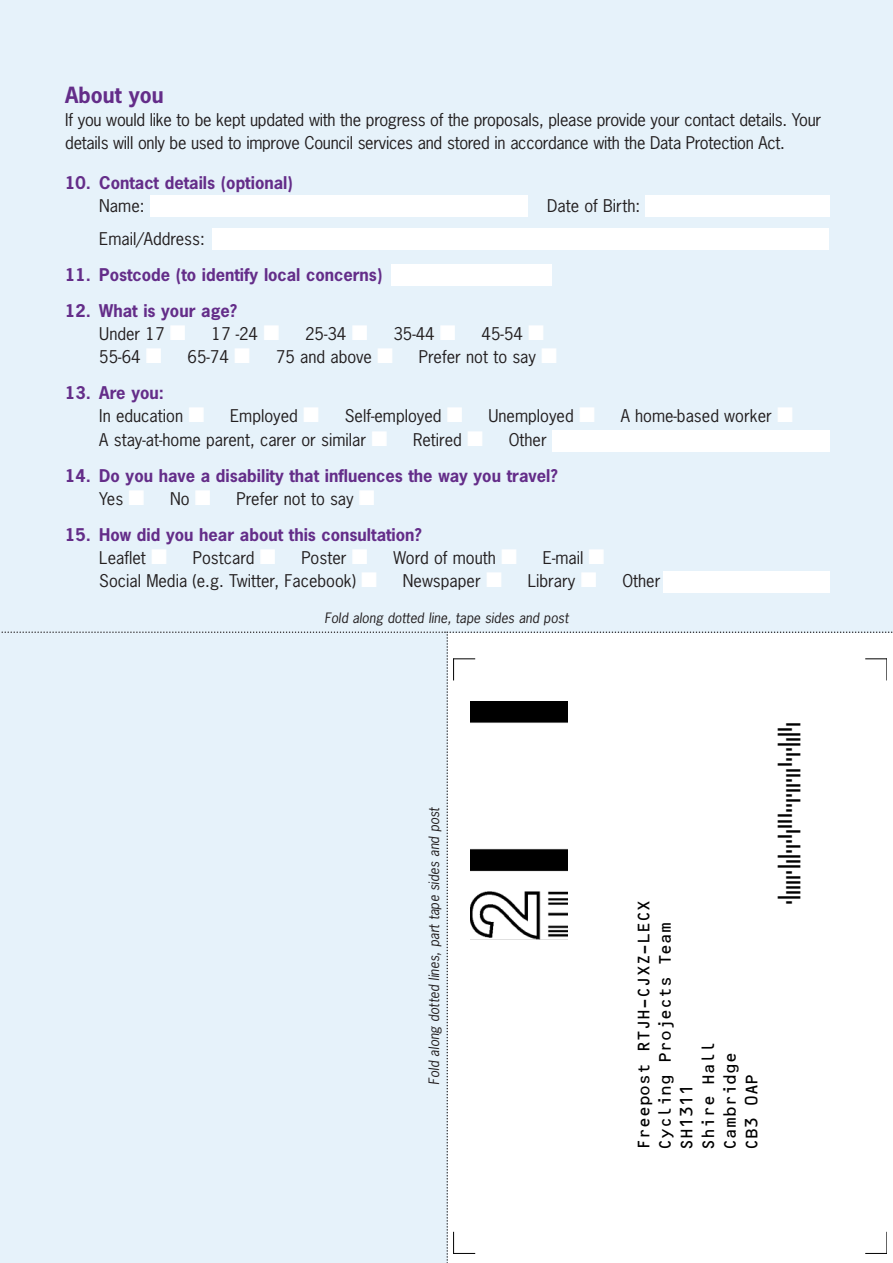
<style>
.page{position:relative;width:893px;height:1263px;background:#e6f2fa}
.page>*{position:absolute;margin:0;border:0;box-sizing:border-box;transform-origin:0 0}
.t1{font:700 21px "News Gothic";color:#642d89}
.t2{font:18px/21.6px "OCRB";color:#000}
.t3{font:16.5px/23.2px "News Gothic";color:#231f20}
.t4{font:700 16.5px/23.2px "News Gothic";color:#642d89}
.t5{font:italic 13.5px "News Gothic";color:#231f20}
.s1{font-weight:700;color:#642d89}
.s2{color:#fff}
.s3{font-weight:400;color:#231f20}
</style>
<div class="page">
<div style="left:151px;top:196px;width:377px;height:21px;background:#fff"></div>
<div style="left:645px;top:196px;width:184px;height:21px;background:#fff"></div>
<div style="left:552px;top:430px;width:277px;height:21px;background:#fff"></div>
<div style="left:663px;top:572px;width:166px;height:21px;background:#fff"></div>
<div style="left:213px;top:229px;width:616px;height:21px;background:#fff"></div>
<div style="left:391px;top:265px;width:161px;height:21px;background:#fff"></div>
<svg style="left:1px;top:631px;width:892px;height:632px"></svg>
<p class="t1" style="left:65px;top:83px;width:100px">About you</p>
<p class="t3" style="left:65px;top:109px;width:757px">If you would like to be kept updated with the progress of the proposals, please provide your contact details. Your details will only be used to improve Council services and stored in accordance with the Data Protection Act.</p>
<p class="t4" style="left:65px;top:172px;width:229px">10. Contact details (optional)</p>
<p class="t3" style="left:99px;top:195px;width:47px">Name:</p>
<p class="t3" style="left:547px;top:195px;width:95px">Date of Birth:</p>
<p class="t3" style="left:99px;top:227px;width:107px">Email/Address:</p>
<p class="t4" style="left:65px;top:263px;width:319px">11. Postcode (to identify local concerns)</p>
<p class="t3" style="left:99px;top:299px;width:459px;text-indent:-34px"><span class="s1">12. What is your age?<br></span>Under 17 <span class="s2">■</span> 17 -24 <span class="s2">■</span> 25-34 <span class="s2">■</span> 35-44 <span class="s2">■</span> 45-54 <span class="s2">■<br></span>55-64 <span class="s2">■</span> 65-74 <span class="s2">■</span> 75 and above <span class="s2">■</span> Prefer not to say <span class="s2">■</span></p>
<p class="t3" style="left:99px;top:382px;width:695px;text-indent:-34px"><span class="s1">13. Are you:<br></span>In education <span class="s2">■</span> Employed <span class="s2">■</span> Self-employed <span class="s2">■</span> Unemployed <span class="s2">■</span> A home-based worker <span class="s2">■<br></span>A stay-at-home parent, carer or similar <span class="s2">■</span> Retired <span class="s2">■</span> Other</p>
<p class="t4" style="left:99px;top:464px;width:460px;text-indent:-34px">14. Do you have a disability that influences the way you travel?<br><span class="s3">Yes</span> <span class="s2">■</span> <span class="s3">No</span> <span class="s2">■</span> <span class="s3">Prefer not to say</span> <span class="s2">■</span></p>
<p class="t3" style="left:99px;top:524px;width:563px;text-indent:-34px"><span class="s1">15. How did you hear about this consultation?<br></span>Leaflet <span class="s2">■</span> Postcard <span class="s2">■</span> Poster <span class="s2">■</span> Word of mouth <span class="s2">■</span> E-mail <span class="s2">■<br></span>Social Media (e.g. Twitter, Facebook) <span class="s2">■</span> Newspaper <span class="s2">■</span> Library <span class="s2">■</span> Other</p>
<p class="t5" style="left:325px;top:610px;width:245px">Fold along dotted line, tape sides and post</p>
<p class="t5" style="left:427px;top:1085px;width:279px;rotate:-90deg">Fold along dotted lines, part tape sides and post</p>
<p class="t2" style="left:634px;top:1150px;width:251px;rotate:-90deg">Freepost RTJH–CJXZ–LECX<br>Cycling Projects Team<br>SH1311<br>Shire Hall<br>Cambridge<br>CB3 0AP</p>
</div>
